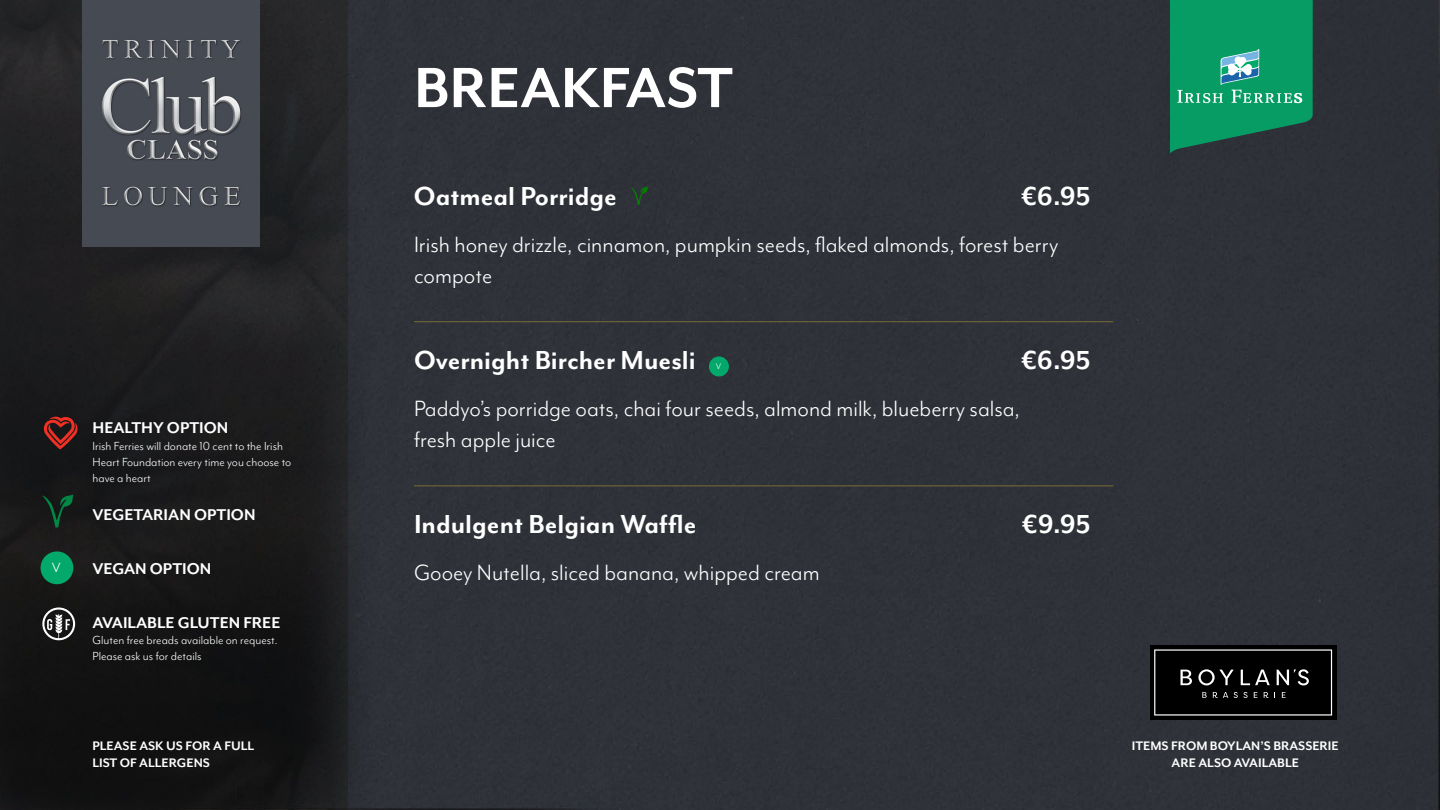
<style>
.page{position:relative;width:1440px;height:810px;background:#fff}
.page>*{position:absolute;margin:0;border:0;box-sizing:border-box;transform-origin:0 0}
.t1{font:700 65.25px "Mr Eaves Mod OT";color:#fff}
.t2{font:700 30px "Mr Eaves Mod OT";color:#fff}
.t3{font:25.5px/31.5px "Mr Eaves Mod OT";color:#fff}
.t4{font:700 18px "Mr Eaves Mod OT";color:#fff}
.t5{font:15.45px "Mr Eaves Mod OT";color:#fff}
.t6{font:700 14.25px/17.1px "Mr Eaves Mod OT";color:#fff}
.t7{font:13.5px/16.2px "Mr Eaves Mod OT";color:#fff}
.t8{font:9.45px "Mr Eaves Mod OT";color:#fff}
</style>
<div class="page">
<div style="left:348px;top:0;width:1092px;height:810px;background:#2f3239"></div>
<div style="left:0;top:0;width:348px;height:810px;background:linear-gradient(to bottom,#28282a,#111)"></div>
<svg style="left:1170px;top:0;width:143px;height:154px;background:#159266"></svg>
<img style="left:82px;top:0;width:178px;height:247px">
<div style="left:1150px;top:645px;width:186px;height:75px;background:#000"></div>
<svg style="left:1154px;top:649px;width:178px;height:67px"></svg>
<hr style="left:414px;top:321px;width:699px;height:1px;background:#786d35">
<hr style="left:414px;top:486px;width:699px;height:1px;background:#786d35">
<svg style="left:631px;top:187px;width:17px;height:18px"></svg>
<div style="left:41px;top:551px;width:32px;height:33px;background:#02a96a;border-radius:50%"></div>
<svg style="left:42px;top:607px;width:33px;height:33px"></svg>
<svg style="left:44px;top:417px;width:34px;height:32px"></svg>
<svg style="left:42px;top:495px;width:31px;height:33px"></svg>
<div style="left:709px;top:356px;width:20px;height:20px;background:#02a96a;border-radius:50%"></div>
<p class="t5" style="left:52px;top:558px;width:10px">V</p>
<p class="t4" style="left:93px;top:418px;width:137px">HEALTHY OPTION</p>
<p class="t7" style="left:93px;top:437px;width:200px">Irish Ferries will donate 10 cent to the Irish<br>Heart Foundation every time you choose to have a heart</p>
<p class="t4" style="left:93px;top:504px;width:165px">VEGETARIAN OPTION</p>
<p class="t4" style="left:93px;top:558px;width:120px">VEGAN OPTION</p>
<p class="t4" style="left:93px;top:612px;width:189px">AVAILABLE GLUTEN FREE</p>
<p class="t7" style="left:93px;top:632px;width:187px">Gluten free breads available on request.<br>Please ask us for details</p>
<p class="t6" style="left:93px;top:737px;width:163px">PLEASE ASK US FOR A FULL<br>LIST OF ALLERGENS</p>
<h1 class="t1" style="left:414px;top:51px;width:321px">BREAKFAST</h1>
<p class="t2" style="left:414px;top:179px;width:204px">Oatmeal Porridge</p>
<p class="t2" style="left:1021px;top:179px;width:71px">€6.95</p>
<p class="t3" style="left:414px;top:228px;width:646px">Irish honey drizzle, cinnamon, pumpkin seeds, flaked almonds, forest berry compote</p>
<p class="t2" style="left:414px;top:343px;width:283px">Overnight Bircher Muesli</p>
<p class="t2" style="left:1021px;top:343px;width:71px">€6.95</p>
<p class="t3" style="left:414px;top:392px;width:607px">Paddyo’s porridge oats, chai four seeds, almond milk, blueberry salsa, fresh apple juice</p>
<p class="t8" style="left:716px;top:361px;width:7px">V</p>
<p class="t2" style="left:414px;top:508px;width:284px">Indulgent Belgian Waffle</p>
<p class="t2" style="left:1022px;top:508px;width:70px">€9.95</p>
<p class="t3" style="left:414px;top:556px;width:407px">Gooey Nutella, sliced banana, whipped cream</p>
<p class="t6" style="left:1132px;top:737px;width:208px;text-align:center">ITEMS FROM BOYLAN’S BRASSERIE<br>ARE ALSO AVAILABLE</p>
</div>
